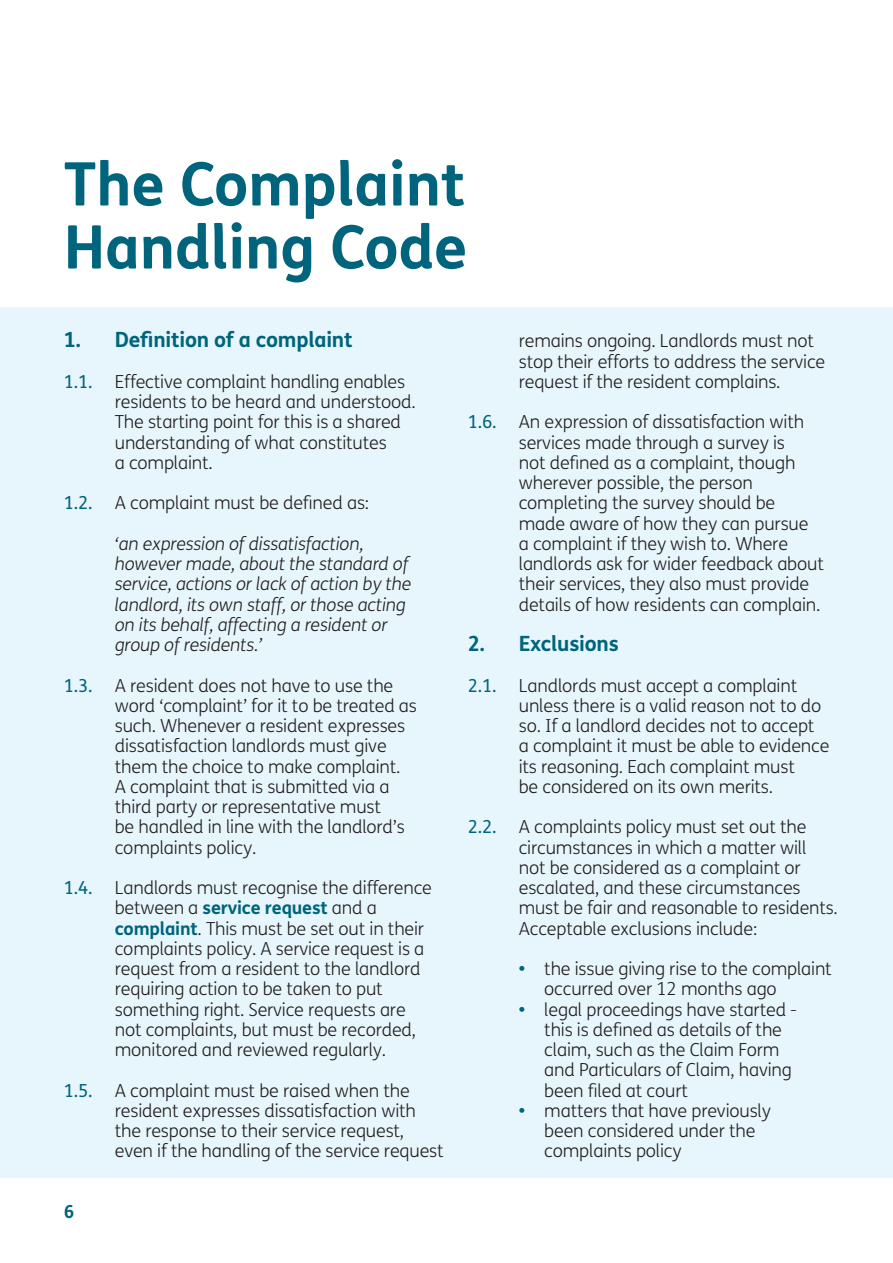
<style>
.page{position:relative;width:893px;height:1263px;background:#fff}
.page>*{position:absolute;margin:0;border:0;box-sizing:border-box;transform-origin:0 0}
.Heading_1{font:700 60px "FS Me";color:#00657c}
.Heading_2{font:700 21px "FS Me";letter-spacing:-.01em;color:#00657c}
.No_Spacing{font:300 18px/20.2px "FS Me";letter-spacing:-.01em;color:#231f20}
.t1{font:italic 300 18px/20.2px "FS Me";letter-spacing:-.01em;color:#231f20}
.t2{font:700 18px "FS Me";color:#00657c}
.s1{font-weight:400;color:#00657c}
.s2{font-weight:700;color:#00657c}
</style>
<div class="page">
<div style="left:0;top:307px;width:893px;height:871px;background:#e7f6fc"></div>
<p class="Heading_1" style="left:64px;top:138px;width:403px">The Complaint</p>
<p class="Heading_1" style="left:64px;top:201px;width:405px">Handling Code</p>
<p class="Heading_2" style="left:64px;top:324px;width:290px">1. Definition of a complaint</p>
<p class="No_Spacing" style="left:115px;top:371px;width:303px;text-indent:-51px"><span class="s1">1.1.</span> Effective complaint handling enables residents to be heard and understood.<br>The starting point for this is a shared understanding of what constitutes<br>a complaint.</p>
<p class="No_Spacing" style="left:64px;top:492px;width:307px"><span class="s1">1.2.</span> A complaint must be defined as:</p>
<p class="t1" style="left:115px;top:533px;width:298px">‘an expression of dissatisfaction, however made, about the standard of service, actions or lack of action by the landlord, its own staff, or those acting on its behalf, affecting a resident or group of residents.’</p>
<p class="No_Spacing" style="left:115px;top:675px;width:304px;text-indent:-51px"><span class="s1">1.3.</span> A resident does not have to use the word ‘complaint’ for it to be treated as such. Whenever a resident expresses dissatisfaction landlords must give them the choice to make complaint.<br>A complaint that is submitted via a third party or representative must<br>be handled in line with the landlord’s complaints policy.</p>
<p class="No_Spacing" style="left:115px;top:877px;width:319px;text-indent:-51px"><span class="s1">1.4.</span> Landlords must recognise the difference between a <span class="s2">service request</span> and a <span class="s2">complaint</span>. This must be set out in their complaints policy. A service request is a request from a resident to the landlord requiring action to be taken to put something right. Service requests are not complaints, but must be recorded, monitored and reviewed regularly.</p>
<p class="No_Spacing" style="left:115px;top:1080px;width:330px;text-indent:-51px"><span class="s1">1.5.</span> A complaint must be raised when the resident expresses dissatisfaction with the response to their service request, even if the handling of the service request</p>
<p class="t2" style="left:64px;top:1198px;width:12px">6</p>
<p class="No_Spacing" style="left:519px;top:330px;width:308px">remains ongoing. Landlords must not stop their efforts to address the service request if the resident complains.</p>
<p class="No_Spacing" style="left:519px;top:411px;width:307px;text-indent:-51px"><span class="s1">1.6.</span> An expression of dissatisfaction with services made through a survey is<br>not defined as a complaint, though wherever possible, the person completing the survey should be made aware of how they can pursue<br>a complaint if they wish to. Where landlords ask for wider feedback about their services, they also must provide details of how residents can complain.</p>
<p class="Heading_2" style="left:468px;top:627px;width:153px">2. Exclusions</p>
<p class="No_Spacing" style="left:519px;top:675px;width:312px;text-indent:-51px"><span class="s1">2.1.</span> Landlords must accept a complaint unless there is a valid reason not to do so. If a landlord decides not to accept<br>a complaint it must be able to evidence its reasoning. Each complaint must<br>be considered on its own merits.</p>
<p class="No_Spacing" style="left:519px;top:816px;width:320px;text-indent:-51px"><span class="s1">2.2.</span> A complaints policy must set out the circumstances in which a matter will not be considered as a complaint or escalated, and these circumstances must be fair and reasonable to residents.<br>Acceptable exclusions include:</p>
<p class="No_Spacing" style="left:544px;top:958px;width:289px;text-indent:-26px"><span class="s2">•</span> the issue giving rise to the complaint occurred over 12 months ago</p>
<p class="No_Spacing" style="left:544px;top:999px;width:254px;text-indent:-26px"><span class="s2">•</span> legal proceedings have started - this is defined as details of the claim, such as the Claim Form and Particulars of Claim, having been filed at court</p>
<p class="No_Spacing" style="left:544px;top:1100px;width:228px;text-indent:-26px"><span class="s2">•</span> matters that have previously been considered under the complaints policy</p>
</div>
